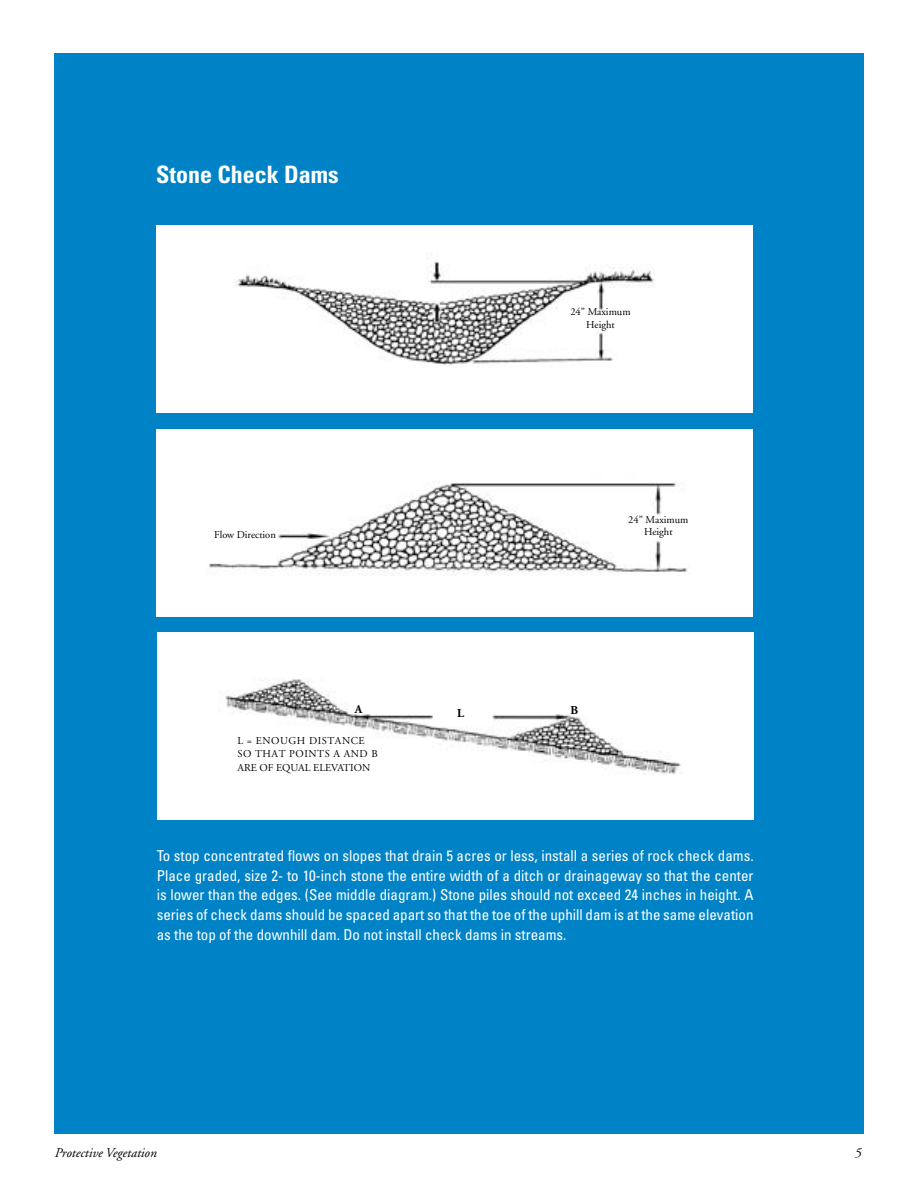
<style>
.page{position:relative;width:918px;height:1188px;background:#fff}
.page>*{position:absolute;margin:0;border:0;box-sizing:border-box;transform-origin:0 0}
.t1{font:700 condensed 24px "Univers";color:#fff}
.t2{font:condensed 15px/19.8px "Univers";color:#fff;text-align:justify}
.t3{font:italic 13.5px "Adobe Garamond";color:#000}
.t4{font:700 12px "Adobe Garamond";color:#000}
.t5{font:10.5px/12.6px "Adobe Garamond";color:#000;text-align:center}
</style>
<div class="page">
<div style="left:54px;top:54px;width:810px;height:1080px;background:#0083c6"></div>
<div style="left:157px;top:225px;width:596px;height:188px;background:#fff"></div>
<img style="left:234px;top:261px;width:421px;height:104px">
<div style="left:157px;top:429px;width:596px;height:187px;background:#fff"></div>
<img style="left:209px;top:482px;width:479px;height:94px">
<div style="left:158px;top:632px;width:596px;height:188px;background:#fff"></div>
<img style="left:225px;top:679px;width:456px;height:96px">
<h1 class="t1" style="left:156px;top:160px;width:184px">Stone Check Dams</h1>
<p class="t5" style="left:570px;top:306px;width:62px">24” MAXIMUM<br>HEIGHT</p>
<p class="t5" style="left:628px;top:513px;width:62px">24” MAXIMUM</p>
<p class="t5" style="left:214px;top:528px;width:63px">FLOW DIRECTION</p>
<p class="t5" style="left:644px;top:526px;width:30px">HEIGHT</p>
<p class="t4" style="left:355px;top:702px;width:9px">A</p>
<p class="t5" style="left:237px;top:734px;width:35px">L = ENOUGH</p>
<p class="t5" style="left:309px;top:734px;width:17px">DISTANCE</p>
<p class="t5" style="left:237px;top:748px;width:27px">SO THAT</p>
<p class="t5" style="left:289px;top:748px;width:8px">POINTS</p>
<p class="t5" style="left:334px;top:748px;width:20px">A AND</p>
<p class="t5" style="left:371px;top:748px;width:7px">B</p>
<p class="t5" style="left:237px;top:761px;width:8px">ARE</p>
<p class="t5" style="left:260px;top:761px;width:39px">OF EQUAL</p>
<p class="t5" style="left:313px;top:761px;width:8px">ELEVATION</p>
<p class="t4" style="left:457px;top:707px;width:9px">L</p>
<p class="t4" style="left:571px;top:704px;width:9px">B</p>
<p class="t2" style="left:157px;top:845px;width:598px">To stop concentrated flows on slopes that drain 5 acres or less, install a series of rock check dams.<br>Place graded, size 2- to 10-inch stone the entire width of a ditch or drainageway so that the center is lower than the edges. (See middle diagram.) Stone piles should not exceed 24 inches in height. A series of check dams should be spaced apart so that the toe of the uphill dam is at the same elevation as the top of the downhill dam. Do not install check dams in streams.</p>
<p class="t3" style="left:55px;top:1146px;width:104px">Protective Vegetation</p>
<p class="t3" style="left:855px;top:1146px;width:8px">5</p>
</div>
